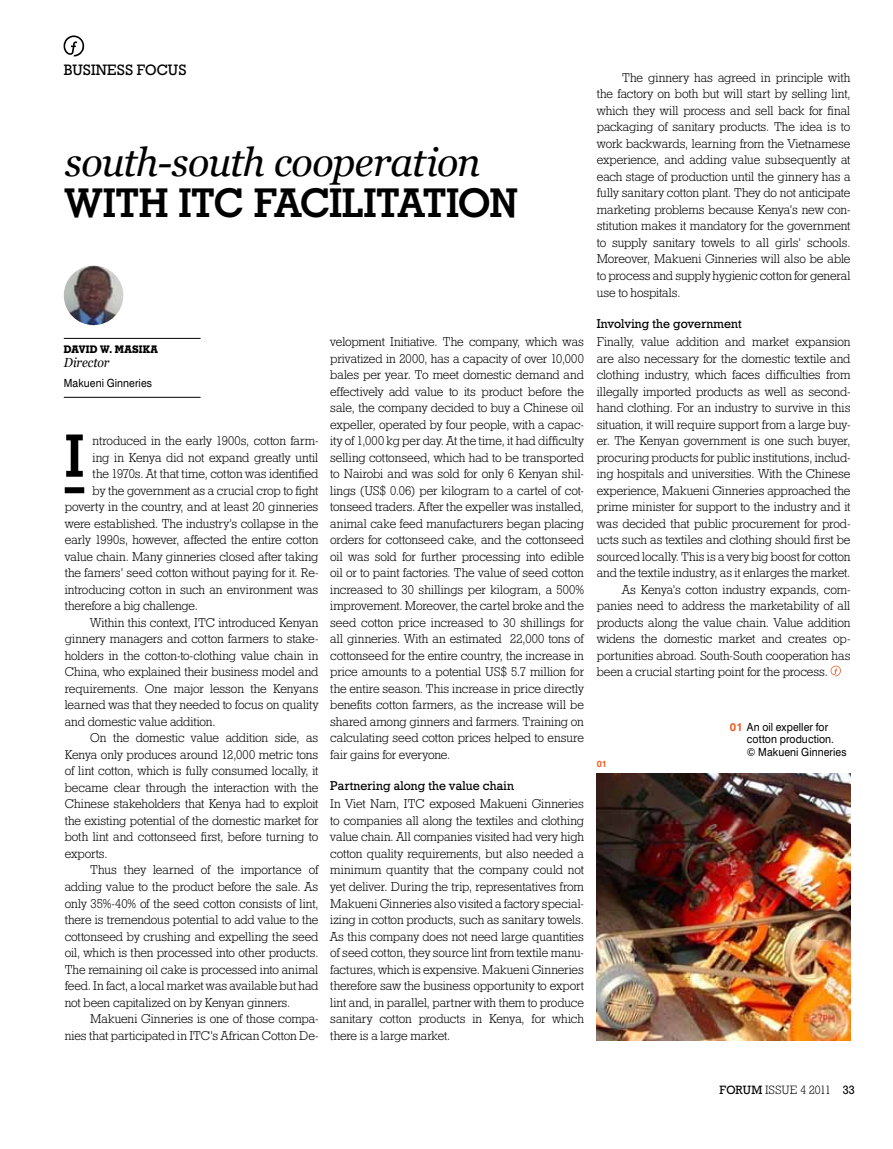
<style>
.page{position:relative;width:893px;height:1149px;background:#fff}
.page>*{position:absolute;margin:0;border:0;box-sizing:border-box;transform-origin:0 0}
.t1{font:700 58.65px "Geometric Slab 703 BT";color:#000}
.t2{font:italic 39.75px "Georgia";letter-spacing:-.025em;color:#000}
.t3{font:700 39.75px "Geometric Slab 703 BT";letter-spacing:-.025em;color:#000}
.t4{font:15px "Geometric Slab 712 BT Medium A";letter-spacing:-.005em;color:#000}
.t5{font:italic 13.2px "Georgia";letter-spacing:-.005em;color:#000;scale:.93 1}
.t6{font:12.75px/16.5px "Geometric Slab 712 BT Light A";letter-spacing:-.005em;color:#000;text-align:justify}
.t7{font:12.75px "Geometric Slab 712 BT Medium A";letter-spacing:.01em;color:#000}
.t8{font:12px "Geometric Slab 712 BT Light A";letter-spacing:-.005em;color:#000}
.t9{font:11.25px/12.8px "Swiss 721 BT";letter-spacing:.01em;color:#000;scale:.93 1}
.t10{font:700 10.5px "Geometric Slab 703 BT Xtra";color:#000;scale:.93 1}
.t11{font:700 9px "Swiss 721 BT";color:#f15a22}
.s1{font-weight:700;color:#f15a22}
.s2{font-family:"Geometric Slab 712 BT Medium A"}
</style>
<div class="page">
<svg style="left:63px;top:35px;width:22px;height:22px"></svg>
<img style="left:597px;top:773px;width:253px;height:266px">
<div style="left:65px;top:487px;width:19px;height:6px;background:#000"></div>
<hr style="left:64px;top:338px;width:137px;height:1px;background:#000">
<hr style="left:64px;top:397px;width:137px;height:1px;background:#000">
<img style="left:64px;top:265px;width:59px;height:60px;border-radius:30px">
<svg style="left:831px;top:665px;width:10px;height:11px"></svg>
<p class="t4" style="left:64px;top:61px;width:124px">BUSINESS FOCUS</p>
<h2 class="t2" style="left:65px;top:137px;width:417px">south-south cooperation</h2>
<h2 class="t3" style="left:65px;top:178px;width:255px">WITH ITC FACILI</h2>
<h2 class="t3" style="left:376px;top:178px;width:144px">TATION</h2>
<p class="t10" style="left:64px;top:343px;width:8px">DAVI</p>
<p class="t10" style="left:90px;top:343px;width:36px">D W. MASI</p>
<p class="t10" style="left:143px;top:343px;width:18px">KA</p>
<p class="t5" style="left:64px;top:354px;width:51px">Director</p>
<p class="t9" style="left:64px;top:376px;width:96px">Makueni Ginneries</p>
<h1 class="t1" style="left:65px;top:420px;width:18px">I</h1>
<p class="t6" style="left:93px;top:432px;width:227px">ntroduced in the early 1900s, cotton farm-</p>
<p class="t6" style="left:93px;top:448px;width:227px">ing in Kenya did not expand greatly until</p>
<p class="t6" style="left:93px;top:465px;width:227px">the 1970s. At that time, cotton was identified</p>
<p class="t6" style="left:93px;top:481px;width:227px">by the government as a crucial crop to fight</p>
<p class="t6" style="left:65px;top:498px;width:255px">poverty in the country, and at least 20 ginneries</p>
<p class="t6" style="left:65px;top:514px;width:255px">were established. The industry’s collapse in the</p>
<p class="t6" style="left:65px;top:531px;width:255px">early 1990s, however, affected the entire cotton</p>
<p class="t6" style="left:65px;top:547px;width:255px">value chain. Many ginneries closed after taking</p>
<p class="t6" style="left:65px;top:564px;width:255px">the famers’ seed cotton without paying for it. Re-</p>
<p class="t6" style="left:65px;top:580px;width:255px">introducing cotton in such an environment was</p>
<p class="t6" style="left:65px;top:597px;width:135px">therefore a big challenge.</p>
<p class="t6" style="left:90px;top:613px;width:230px">Within this context, ITC introduced Kenyan</p>
<p class="t6" style="left:65px;top:630px;width:255px">ginnery managers and cotton farmers to stake-</p>
<p class="t6" style="left:65px;top:646px;width:255px">holders in the cotton-to-clothing value chain in</p>
<p class="t6" style="left:65px;top:663px;width:255px">China, who explained their business model and</p>
<p class="t6" style="left:65px;top:679px;width:255px">requirements. One major lesson the Kenyans</p>
<p class="t6" style="left:65px;top:696px;width:255px">learned was that they needed to focus on quality</p>
<p class="t6" style="left:65px;top:712px;width:152px">and domestic value addition.</p>
<p class="t6" style="left:90px;top:729px;width:230px">On the domestic value addition side, as</p>
<p class="t6" style="left:65px;top:745px;width:255px">Kenya only produces around 12,000 metric tons</p>
<p class="t6" style="left:65px;top:762px;width:255px">of lint cotton, which is fully consumed locally, it</p>
<p class="t6" style="left:65px;top:778px;width:255px">became clear through the interaction with the</p>
<p class="t6" style="left:65px;top:795px;width:255px">Chinese stakeholders that Kenya had to exploit</p>
<p class="t6" style="left:65px;top:811px;width:255px">the existing potential of the domestic market for</p>
<p class="t6" style="left:65px;top:828px;width:255px">both lint and cottonseed first, before turning to</p>
<p class="t6" style="left:65px;top:844px;width:44px">exports.</p>
<p class="t6" style="left:90px;top:861px;width:230px">Thus they learned of the importance of</p>
<p class="t6" style="left:65px;top:877px;width:255px">adding value to the product before the sale. As</p>
<p class="t6" style="left:65px;top:894px;width:255px">only 35%-40% of the seed cotton consists of lint,</p>
<p class="t6" style="left:65px;top:910px;width:255px">there is tremendous potential to add value to the</p>
<p class="t6" style="left:65px;top:927px;width:255px">cottonseed by crushing and expelling the seed</p>
<p class="t6" style="left:65px;top:943px;width:255px">oil, which is then processed into other products.</p>
<p class="t6" style="left:65px;top:960px;width:255px">The remaining oil cake is processed into animal</p>
<p class="t6" style="left:65px;top:976px;width:255px">feed. In fact, a local market was available but had</p>
<p class="t6" style="left:65px;top:993px;width:227px">not been capitalized on by Kenyan ginners.</p>
<p class="t6" style="left:90px;top:1009px;width:230px">Makueni Ginneries is one of those compa-</p>
<p class="t6" style="left:65px;top:1026px;width:255px">nies that participated in ITC’s African Cotton De-</p>
<p class="t6" style="left:330px;top:333px;width:255px">velopment Initiative. The company, which was privatized in 2000, has a capacity of over 10,000 bales per year. To meet domestic demand and effectively add value to its product before the sale, the company decided to buy a Chinese oil expeller, operated by four people, with a capac&shy;ity of 1,000 kg per day. At the time, it had difficulty selling cottonseed, which had to be transported to Nairobi and was sold for only 6 Kenyan shil&shy;lings (US$ 0.06) per kilogram to a cartel of cot&shy;tonseed traders. After the expeller was installed, animal cake feed manufacturers began placing orders for cottonseed cake, and the cottonseed oil was sold for further processing into edible oil or to paint factories. The value of seed cotton increased to 30 shillings per kilogram, a 500% improvement. Moreover, the cartel broke and the seed cotton price increased to 30 shillings for all ginneries. With an estimated 22,000 tons of cottonseed for the entire country, the increase in price amounts to a potential US$ 5.7 million for the entire season. This increase in price directly benefits cotton farmers, as the increase will be shared among ginners and farmers. Training on calculating seed cotton prices helped to ensure fair gains for everyone.</p>
<p class="t7" style="left:330px;top:777px;width:185px">Partnering along the value chain</p>
<p class="t6" style="left:330px;top:795px;width:255px">In Viet Nam, ITC exposed Makueni Ginneries to companies all along the textiles and clothing value chain. All companies visited had very high cotton quality requirements, but also needed a minimum quantity that the company could not yet deliver. During the trip, representatives from Makueni Ginneries also visited a factory special&shy;izing in cotton products, such as sanitary towels.<br>As this company does not need large quantities of seed cotton, they source lint from textile manu&shy;factures, which is expensive. Makueni Ginneries therefore saw the business opportunity to export lint and, in parallel, partner with them to produce sanitary cotton products in Kenya, for which there is a large market.</p>
<p class="t6" style="left:597px;top:69px;width:255px;text-indent:26px">The ginnery has agreed in principle with the factory on both but will start by selling lint, which they will process and sell back for final packaging of sanitary products. The idea is to work backwards, learning from the Vietnamese experience, and adding value subsequently at each stage of production until the ginnery has a fully sanitary cotton plant. They do not anticipate marketing problems because Kenya’s new con&shy;stitution makes it mandatory for the government to supply sanitary towels to all girls’ schools.<br>Moreover, Makueni Ginneries will also be able to process and supply hygienic cotton for general use to hospitals.</p>
<p class="t7" style="left:597px;top:315px;width:146px">Involving the government</p>
<p class="t6" style="left:597px;top:333px;width:255px">Finally, value addition and market expansion</p>
<p class="t6" style="left:597px;top:349px;width:255px">are also necessary for the domestic textile and</p>
<p class="t6" style="left:597px;top:366px;width:255px">clothing industry, which faces difficulties from</p>
<p class="t6" style="left:597px;top:382px;width:255px">illegally imported products as well as second-</p>
<p class="t6" style="left:597px;top:399px;width:255px">hand clothing. For an industry to survive in this</p>
<p class="t6" style="left:597px;top:415px;width:255px">situation, it will require support from a large buy-</p>
<p class="t6" style="left:597px;top:432px;width:255px">er. The Kenyan government is one such buyer,</p>
<p class="t6" style="left:597px;top:448px;width:255px">procuring products for public institutions, includ-</p>
<p class="t6" style="left:597px;top:465px;width:255px">ing hospitals and universities. With the Chinese</p>
<p class="t6" style="left:597px;top:481px;width:255px">experience, Makueni Ginneries approached the</p>
<p class="t6" style="left:597px;top:498px;width:255px">prime minister for support to the industry and it</p>
<p class="t6" style="left:597px;top:514px;width:255px">was decided that public procurement for prod-</p>
<p class="t6" style="left:597px;top:531px;width:255px">ucts such as textiles and clothing should first be</p>
<p class="t6" style="left:597px;top:547px;width:255px">sourced locally. This is a very big boost for cotton</p>
<p class="t6" style="left:597px;top:564px;width:255px">and the textile industry, as it enlarges the market.</p>
<p class="t6" style="left:622px;top:580px;width:230px">As Kenya’s cotton industry expands, com-</p>
<p class="t6" style="left:597px;top:597px;width:255px">panies need to address the marketability of all</p>
<p class="t6" style="left:597px;top:613px;width:255px">products along the value chain. Value addition</p>
<p class="t6" style="left:597px;top:630px;width:255px">widens the domestic market and creates op-</p>
<p class="t6" style="left:597px;top:646px;width:255px">portunities abroad. South-South cooperation has</p>
<p class="t6" style="left:597px;top:663px;width:233px">been a crucial starting point for the process.</p>
<p class="t11" style="left:597px;top:757px;width:12px">01</p>
<p class="t9" style="left:747px;top:719px;width:109px;text-indent:-17px"><span class="s1">01</span> An oil expeller for cotton production.<br>© Makueni Ginneries</p>
<p class="t8" style="left:719px;top:1082px;width:137px"><span class="s2">FORUM</span> ISSUE 4 2011 <span class="s2">33</span></p>
</div>
